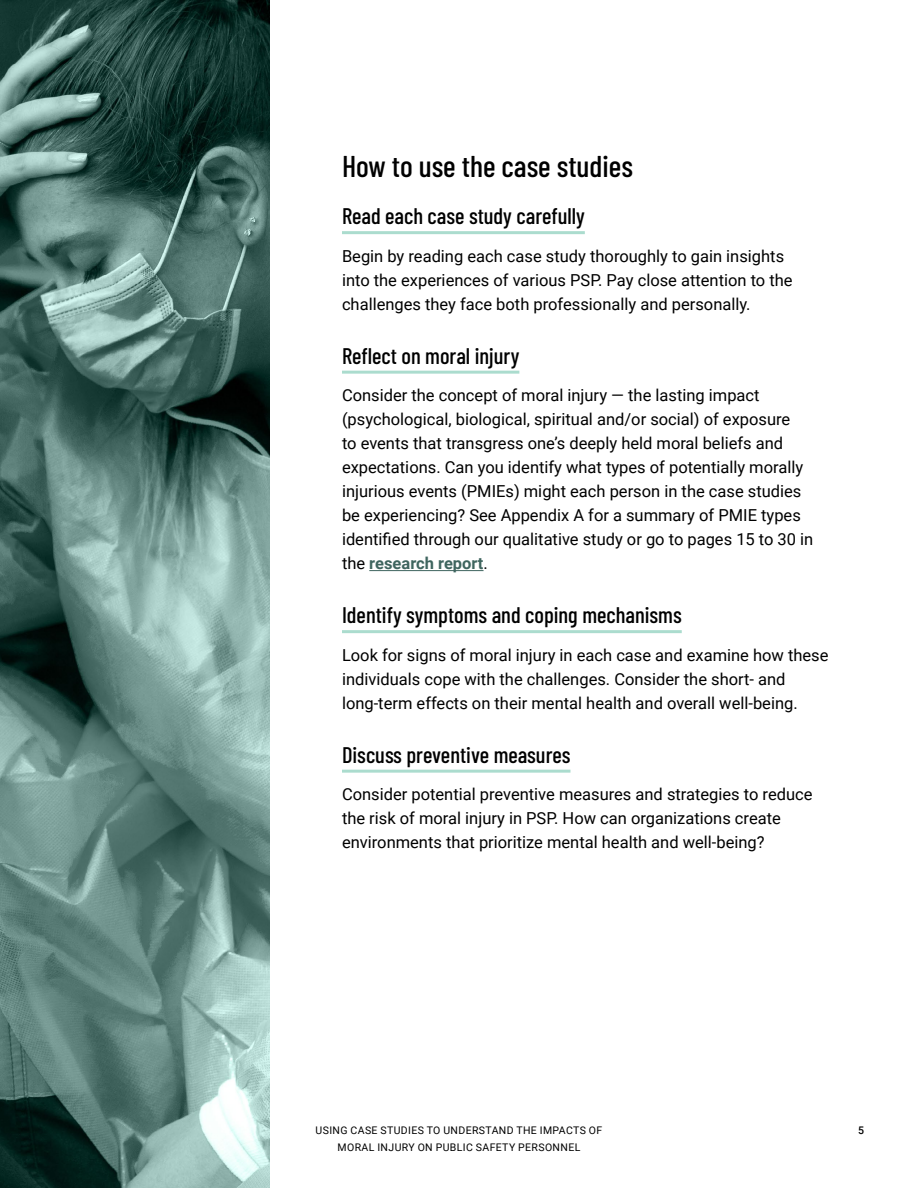
<style>
.page{position:relative;width:918px;height:1188px;background:#fff}
.page>*{position:absolute;margin:0;border:0;box-sizing:border-box;transform-origin:0 0}
.Header_2{font:500 30px "Barlow Condensed";color:#000}
.Header_3{font:500 22.5px "Barlow Condensed";color:#000}
.body_text{font:16.5px/24px "Roboto";color:#000}
.english_sidebar_text{font:10.5px "Roboto";letter-spacing:.035em;color:#000}
.t1{font:500 10.5px "Roboto";color:#000}
.s1{font-weight:700;color:#3f655f}
</style>
<div class="page">
<img style="left:0;top:0;width:270px;height:1188px">
<hr style="left:342px;top:231px;width:243px;height:3px;background:#abdcce">
<hr style="left:342px;top:371px;width:177px;height:3px;background:#abdcce">
<hr style="left:369px;top:570px;width:115px;height:1px;background:#3f655f">
<hr style="left:342px;top:630px;width:340px;height:3px;background:#abdcce">
<hr style="left:342px;top:770px;width:228px;height:3px;background:#abdcce">
<p class="Header_2" style="left:342px;top:145px;width:292px">How to use the case studies</p>
<p class="Header_3" style="left:342px;top:200px;width:244px">Read each case study carefully</p>
<p class="body_text" style="left:342px;top:243px;width:452px">Begin by reading each case study thoroughly to gain insights into the experiences of various PSP. Pay close attention to the challenges they face both professionally and personally.</p>
<p class="Header_3" style="left:342px;top:340px;width:179px">Reflect on moral injury</p>
<p class="body_text" style="left:342px;top:383px;width:473px">Consider the concept of moral injury — the lasting impact (psychological, biological, spiritual and/or social) of exposure<br>to events that transgress one’s deeply held moral beliefs and expectations. Can you identify what types of potentially morally injurious events (PMIEs) might each person in the case studies be experiencing? See Appendix A for a summary of PMIE types identified through our qualitative study or go to pages 15 to 30 in the <span class="s1">research report</span>.</p>
<p class="Header_3" style="left:342px;top:599px;width:341px">Identify symptoms and coping mechanisms</p>
<p class="body_text" style="left:342px;top:642px;width:488px">Look for signs of moral injury in each case and examine how these individuals cope with the challenges. Consider the short- and long-term effects on their mental health and overall well-being.</p>
<p class="Header_3" style="left:342px;top:739px;width:230px">Discuss preventive measures</p>
<p class="body_text" style="left:342px;top:782px;width:472px">Consider potential preventive measures and strategies to reduce the risk of moral injury in PSP. How can organizations create environments that prioritize mental health and well-being?</p>
<p class="english_sidebar_text" style="left:316px;top:1123px;width:288px">USING CASE STUDIES TO UNDERSTAND THE IMPACTS OF</p>
<p class="t1" style="left:858px;top:1123px;width:7px">5</p>
<p class="english_sidebar_text" style="left:338px;top:1140px;width:244px">MORAL INJURY ON PUBLIC SAFETY PERSONNEL</p>
</div>
